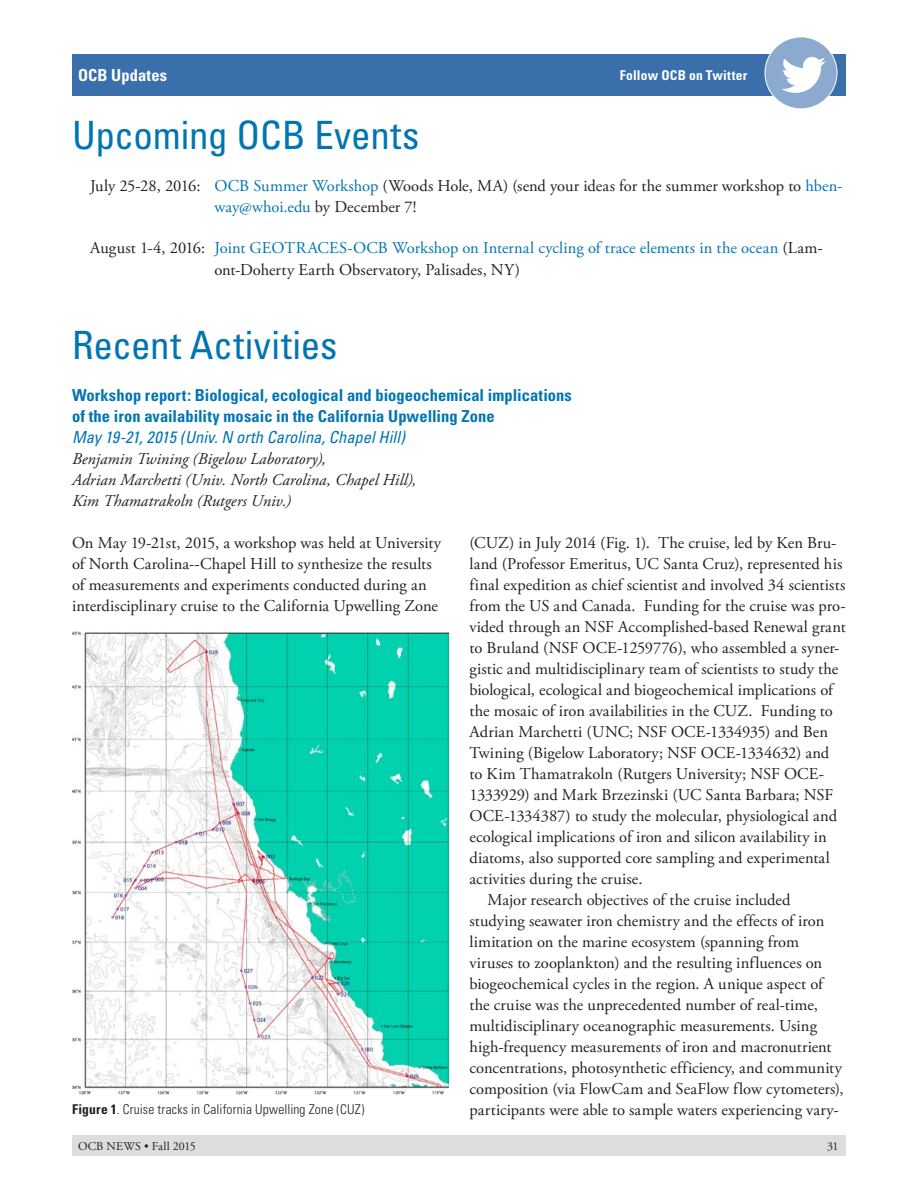
<style>
.page{position:relative;width:918px;height:1188px;background:#fff}
.page>*{position:absolute;margin:0;border:0;box-sizing:border-box;transform-origin:0 0}
.t1{font:condensed 39px "Univers";letter-spacing:-.005em;color:#0075b3}
.t2{font:16.5px/21px "Adobe Garamond Pro";letter-spacing:.005em;color:#231f20}
.t3{font:16.5px/21px "Adobe Garamond Pro";letter-spacing:.005em;color:#0075b3}
.t4{font:700 condensed 16.5px/21px "Univers";letter-spacing:.005em;color:#0075b3}
.t5{font:italic 16.5px/21px "Adobe Garamond Pro";letter-spacing:.005em;color:#231f20}
.t6{font:italic condensed 16.5px "Univers";letter-spacing:.005em;color:#0075b3}
.t7{font:700 condensed 16.5px "Univers";letter-spacing:.01em;color:#fff}
.t8{font:300 condensed 13.5px "Univers";letter-spacing:.015em;color:#231f20}
.t9{font:700 condensed 13.5px "Univers";letter-spacing:.015em;color:#fff}
.t10{font:12px "Adobe Garamond Pro";letter-spacing:.015em;color:#231f20}
.s1{color:#0075b3}
.s2{color:#231f20}
.s3{font-weight:700}
</style>
<div class="page">
<div style="left:72px;top:1136px;width:774px;height:20px;background:#dcddde"></div>
<img style="left:72px;top:632px;width:376px;height:462px">
<div style="left:72px;top:54px;width:774px;height:42px;background:#3a6fac"></div>
<div style="left:765px;top:37px;width:72px;height:72px;background:#8baace;border-radius:50%"></div>
<div style="left:765px;top:37px;width:72px;height:72px;border:1px solid #fff;border-radius:50%"></div>
<svg style="left:782px;top:57px;width:44px;height:36px"></svg>
<p class="t7" style="left:78px;top:65px;width:91px">OCB Updates</p>
<p class="t9" style="left:620px;top:67px;width:129px">Follow OCB on Twitter</p>
<h1 class="t1" style="left:72px;top:110px;width:349px">Upcoming OCB Events</h1>
<p class="t2" style="left:214px;top:175px;width:629px;text-indent:-124px">July 25-28, 2016: <span class="s1">OCB Summer Workshop</span> (Woods Hole, MA) (send your ideas for the summer workshop to <span class="s1">hben&shy;way@whoi.edu</span> by December 7!</p>
<p class="t3" style="left:214px;top:238px;width:610px;text-indent:-124px"><span class="s2">August 1-4, 2016:</span> Joint GEOTRACES-OCB Workshop on Internal cycling of trace elements in the ocean <span class="s2">(Lam&shy;ont-Doherty Earth Observatory, Palisades, NY)</span></p>
<h1 class="t1" style="left:72px;top:320px;width:267px">Recent Activities</h1>
<p class="t4" style="left:72px;top:384px;width:501px">Workshop report: Biological, ecological and biogeochemical implications of the iron availability mosaic in the California Upwelling Zone</p>
<p class="t6" style="left:72px;top:426px;width:335px">May 19-21, 2015 (Univ. N orth Carolina, Chapel Hill)</p>
<p class="t5" style="left:72px;top:448px;width:346px">Benjamin Twining (Bigelow Laboratory),<br>Adrian Marchetti (Univ. North Carolina, Chapel Hill),<br>Kim Thamatrakoln (Rutgers Univ.)</p>
<p class="t2" style="left:72px;top:532px;width:371px">On May 19-21st, 2015, a workshop was held at University of North Carolina--Chapel Hill to synthesize the results of measurements and experiments conducted during an interdisciplinary cruise to the California Upwelling Zone</p>
<p class="t2" style="left:470px;top:532px;width:368px">(CUZ) in July 2014 (Fig. 1). The cruise, led by Ken Bru-</p>
<p class="t2" style="left:470px;top:553px;width:374px">land (Professor Emeritus, UC Santa Cruz), represented his</p>
<p class="t2" style="left:470px;top:574px;width:377px">final expedition as chief scientist and involved 34 scientists</p>
<p class="t2" style="left:470px;top:595px;width:378px">from the US and Canada. Funding for the cruise was pro-</p>
<p class="t2" style="left:470px;top:616px;width:378px">vided through an NSF Accomplished-based Renewal grant</p>
<p class="t2" style="left:470px;top:637px;width:372px">to Bruland (NSF OCE-1259776), who assembled a syner-</p>
<p class="t2" style="left:470px;top:658px;width:370px">gistic and multidisciplinary team of scientists to study the</p>
<p class="t2" style="left:470px;top:679px;width:365px">biological, ecological and biogeochemical implications of</p>
<p class="t2" style="left:470px;top:700px;width:365px">the mosaic of iron availabilities in the CUZ. Funding to</p>
<p class="t2" style="left:470px;top:721px;width:360px">Adrian Marchetti (UNC; NSF OCE-1334935) and Ben</p>
<p class="t2" style="left:470px;top:742px;width:361px">Twining (Bigelow Laboratory; NSF OCE-1334632) and</p>
<p class="t2" style="left:470px;top:763px;width:356px">to Kim Thamatrakoln (Rutgers University; NSF OCE-</p>
<p class="t2" style="left:470px;top:784px;width:365px">1333929) and Mark Brzezinski (UC Santa Barbara; NSF</p>
<p class="t2" style="left:470px;top:805px;width:369px">OCE-1334387) to study the molecular, physiological and</p>
<p class="t2" style="left:470px;top:826px;width:359px">ecological implications of iron and silicon availability in</p>
<p class="t2" style="left:470px;top:847px;width:362px">diatoms, also supported core sampling and experimental</p>
<p class="t2" style="left:470px;top:868px;width:175px">activities during the cruise.</p>
<p class="t2" style="left:488px;top:889px;width:305px">Major research objectives of the cruise included</p>
<p class="t2" style="left:470px;top:910px;width:356px">studying seawater iron chemistry and the effects of iron</p>
<p class="t2" style="left:470px;top:931px;width:331px">limitation on the marine ecosystem (spanning from</p>
<p class="t2" style="left:470px;top:952px;width:354px">viruses to zooplankton) and the resulting influences on</p>
<p class="t2" style="left:470px;top:973px;width:355px">biogeochemical cycles in the region. A unique aspect of</p>
<p class="t2" style="left:470px;top:994px;width:350px">the cruise was the unprecedented number of real-time,</p>
<p class="t2" style="left:470px;top:1015px;width:349px">multidisciplinary oceanographic measurements. Using</p>
<p class="t2" style="left:470px;top:1036px;width:364px">high-frequency measurements of iron and macronutrient</p>
<p class="t2" style="left:470px;top:1057px;width:374px">concentrations, photosynthetic efficiency, and community</p>
<p class="t2" style="left:470px;top:1079px;width:376px">composition (via FlowCam and SeaFlow flow cytometers),</p>
<p class="t2" style="left:470px;top:1100px;width:371px">participants were able to sample waters experiencing vary-</p>
<p class="t8" style="left:72px;top:1102px;width:294px"><span class="s3">Figure 1</span>. Cruise tracks in California Upwelling Zone (CUZ)</p>
<p class="t10" style="left:78px;top:1139px;width:119px">OCB NEWS • Fall 2015</p>
<p class="t10" style="left:827px;top:1139px;width:13px">31</p>
</div>
